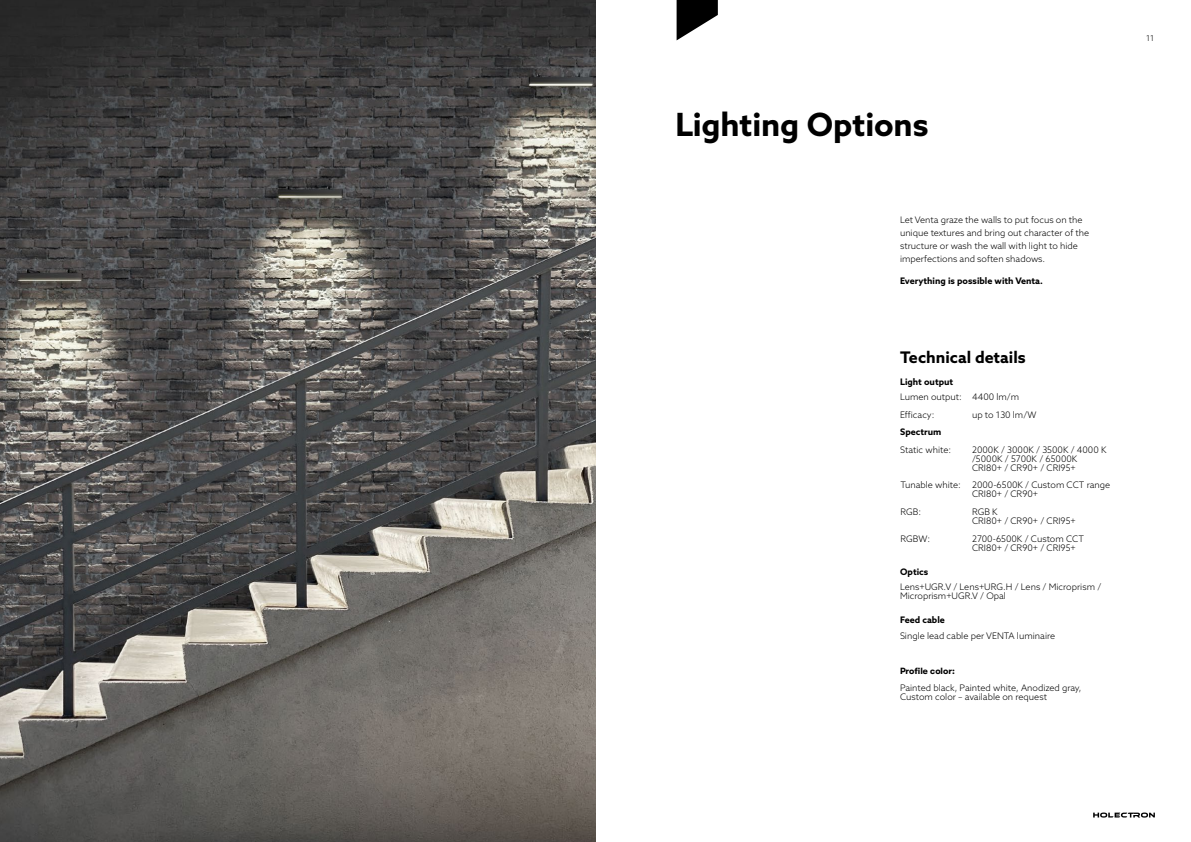
<style>
.page{position:relative;width:1191px;height:842px;background:#fff}
.page>*{position:absolute;margin:0;border:0;box-sizing:border-box;transform-origin:0 0}
.t1{font:700 32px "Azo Sans";letter-spacing:-.005em;color:#000}
.t2{font:700 16px "Azo Sans";color:#000}
.t3{font:300 9px/9px "Azo Sans";color:#000}
.t4{font:700 9px "Azo Sans";color:#000}
.t5{font:700 9px "GT Walsheim Pro";color:#000}
.t6{font:300 8px "Azo Sans";color:#000}
</style>
<div class="page">
<svg style="left:676px;top:0;width:42px;height:40px"></svg>
<svg style="left:1093px;top:812px;width:61px;height:5px"></svg>
<img style="left:0;top:0;width:595px;height:842px">
<h1 class="t1" style="left:675px;top:103px;width:255px">Lighting Options</h1>
<p class="t3" style="left:900px;top:213px;width:191px;line-height:13px">Let Venta graze the walls to put focus on the unique textures and bring out character of the structure or wash the wall with light to hide imperfections and soften shadows.</p>
<p class="t4" style="left:900px;top:274px;width:144px">Everything is possible with Venta.</p>
<h2 class="t2" style="left:900px;top:346px;width:127px">Technical details</h2>
<p class="t4" style="left:900px;top:376px;width:55px">Light output</p>
<p class="t3" style="left:900px;top:388px;width:121px;line-height:17.5px">Lumen output: 4400 lm/m<br>Efficacy:</p>
<p class="t3" style="left:972px;top:410px;width:66px">up to 130 lm/W</p>
<p class="t4" style="left:900px;top:426px;width:43px">Spectrum</p>
<p class="t3" style="left:900px;top:445px;width:53px">Static white:</p>
<p class="t3" style="left:972px;top:445px;width:136px">2000K / 3000K / 3500K / 4000 K /5000K / 5700K / 65000K<br>CRI80+ / CR90+ / CRI95+</p>
<p class="t3" style="left:900px;top:480px;width:211px;text-align:center">Tunable white: 2000-6500K / Custom CCT range<br>CRI80+ / CR90+</p>
<p class="t3" style="left:900px;top:507px;width:22px">RGB:</p>
<p class="t3" style="left:972px;top:507px;width:105px">RGB K<br>CRI80+ / CR90+ / CRI95+</p>
<p class="t3" style="left:900px;top:534px;width:31px">RGBW:</p>
<p class="t3" style="left:972px;top:534px;width:113px">2700-6500K / Custom CCT<br>CRI80+ / CR90+ / CRI95+</p>
<p class="t4" style="left:900px;top:566px;width:30px">Optics</p>
<p class="t3" style="left:900px;top:582px;width:203px">Lens+UGR.V / Lens+URG.H / Lens / Microprism /<br>Microprism+UGR.V / Opal</p>
<p class="t4" style="left:900px;top:614px;width:46px">Feed cable</p>
<p class="t3" style="left:900px;top:631px;width:157px">Single lead cable per VENTA luminaire</p>
<p class="t5" style="left:900px;top:666px;width:56px">Profile color:</p>
<p class="t3" style="left:900px;top:683px;width:183px">Painted black, Painted white, Anodized gray,<br>Custom color – available on request</p>
<p class="t6" style="left:1146px;top:33px;width:9px">11</p>
</div>
